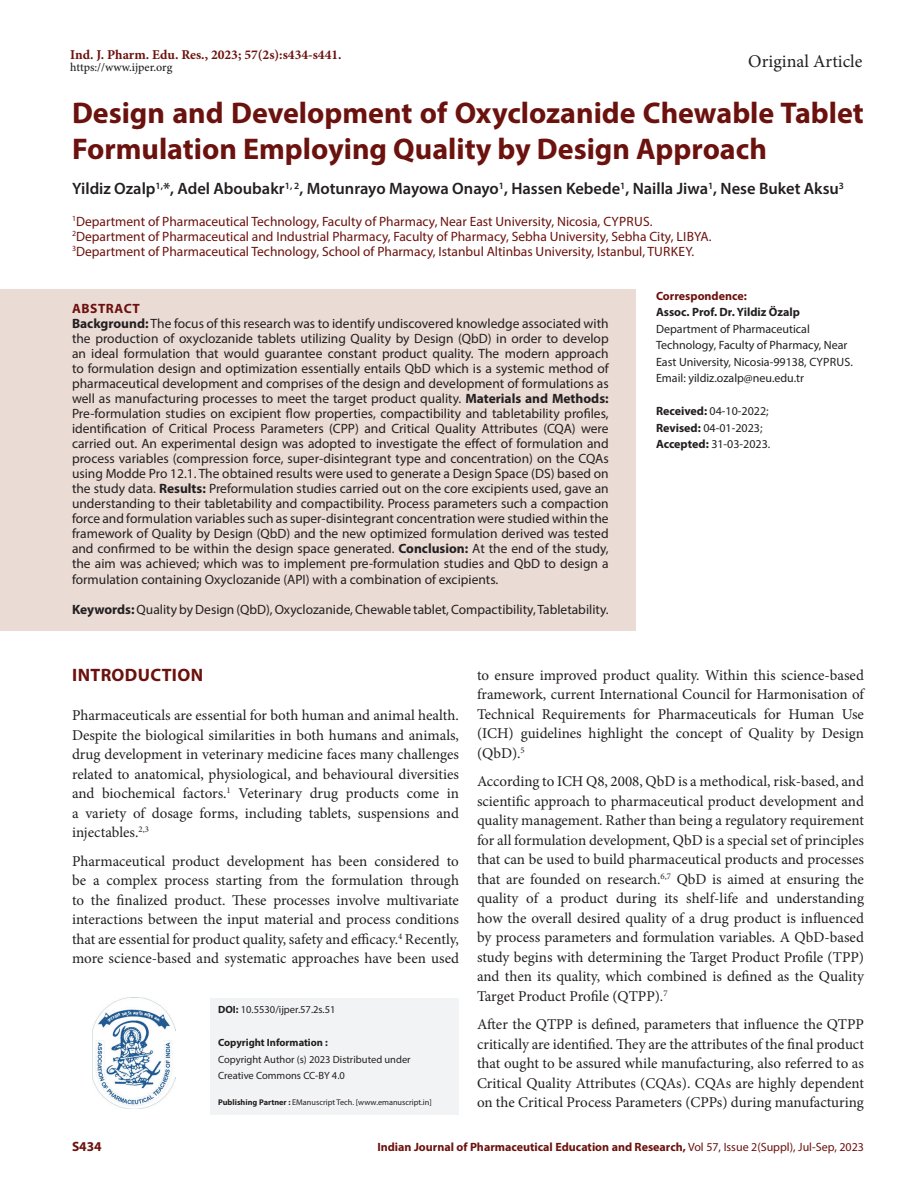
<style>
.page{position:relative;width:918px;height:1188px;background:#fff}
.page>*{position:absolute;margin:0;border:0;box-sizing:border-box;transform-origin:0 0}
.Art_Title{font:700 30px/36px "Myriad Pro";color:#6c120e}
.t1{font:18px "Minion Pro";color:#231f20}
.Heading_1{font:700 18px "Myriad Pro";letter-spacing:.02em;color:#6c120e}
.Author_Names{font:600 16.5px "Myriad Pro";color:#231f20}
.Body_text{font:15px/19.5px "Minion Pro";color:#231f20;text-align:justify}
.Abstract_TXT{font:13.5px/15px "Myriad Pro";color:#231f20;text-align:justify}
.Author_Affiliations{font:13.5px "Myriad Pro";color:#6c120e}
.KY{font:13.5px "Myriad Pro";color:#231f20}
.t2{font:700 13.5px "Minion Pro";color:#6c120e}
.ABS_Heading{font:700 13.5px "Myriad Pro";letter-spacing:.04em;color:#6c120e}
.Correspondence_AU_Af{font:12px/16.5px "Myriad Pro";color:#231f20}
.Correspondence_AU_Af-2{font:700 12px "Myriad Pro";color:#6c120e}
.Journal_Dates{font:12px/16.5px "Myriad Pro";color:#231f20}
.Correspondence_AU_Af-3{font:700 12px "Myriad Pro";color:#231f20}
.t3{font:500 12px "Minion Pro";letter-spacing:-.01em;color:#231f20}
.t4{font:10.5px/16.5px "Myriad Pro";color:#231f20}
.t5{font:700 10.5px "Myriad Pro";color:#231f20}
.t6{font:8.25px "Myriad Pro";color:#231f20}
.s1{font-weight:700}
.s2{font-weight:400}
</style>
<div class="page">
<div style="left:211px;top:998px;width:248px;height:36px;background:#f2f3f4"></div>
<div style="left:211px;top:1031px;width:248px;height:26px;background:#f2f3f4"></div>
<div style="left:211px;top:1048px;width:248px;height:25px;background:#f2f3f4"></div>
<div style="left:211px;top:1064px;width:248px;height:26px;background:#f2f3f4"></div>
<div style="left:211px;top:1084px;width:248px;height:30px;background:#f2f3f4"></div>
<img style="left:92px;top:998px;width:83px;height:110px">
<div style="left:0;top:290px;width:636px;height:40px;background:#eadbd4"></div>
<div style="left:0;top:305px;width:636px;height:295px;background:#eadbd4"></div>
<div style="left:0;top:590px;width:636px;height:40px;background:#eadbd4"></div>
<p class="t2" style="left:70px;top:45px;width:273px">Ind. J. Pharm. Edu. Res., 2023; 57(2s):s434-s441.</p>
<p class="t3" style="left:70px;top:59px;width:104px">https://www.ijper.org</p>
<p class="t1" style="left:748px;top:49px;width:116px">Original Article</p>
<p class="Art_Title" style="left:72px;top:94px;width:793px">Design and Development of Oxyclozanide Chewable Tablet<br>Formulation Employing Quality by Design Approach</p>
<p class="Author_Names" style="left:72px;top:178px;width:774px">Yildiz Ozalp<sup>1,</sup>*, Adel Aboubakr<sup>1,</sup> <sup>2</sup>, Motunrayo Mayowa Onayo<sup>1</sup>, Hassen Kebede<sup>1</sup>, Nailla Jiwa<sup>1</sup>, Nese Buket Aksu<sup>3</sup></p>
<p class="Author_Affiliations" style="left:72px;top:213px;width:582px"><sup>1</sup>Department of Pharmaceutical Technology, Faculty of Pharmacy, Near East University, Nicosia, CYPRUS.</p>
<p class="Author_Affiliations" style="left:72px;top:228px;width:641px"><sup>2</sup>Department of Pharmaceutical and Industrial Pharmacy, Faculty of Pharmacy, Sebha University, Sebha City, LIBYA.</p>
<p class="Author_Affiliations" style="left:72px;top:243px;width:624px"><sup>3</sup>Department of Pharmaceutical Technology, School of Pharmacy, Istanbul Altinbas University, Istanbul, TURKEY.</p>
<p class="ABS_Heading" style="left:72px;top:300px;width:69px">ABSTRACT</p>
<p class="Abstract_TXT" style="left:72px;top:316px;width:538px"><span class="s1">Background:</span> The focus of this research was to identify undiscovered knowledge associated with the production of oxyclozanide tablets utilizing Quality by Design (QbD) in order to develop an ideal formulation that would guarantee constant product quality. The modern approach to formulation design and optimization essentially entails QbD which is a systemic method of pharmaceutical development and comprises of the design and development of formulations as well as manufacturing processes to meet the target product quality. <span class="s1">Materials and Methods:<br></span>Pre-formulation studies on excipient flow properties, compactibility and tabletability profiles, identification of Critical Process Parameters (CPP) and Critical Quality Attributes (CQA) were carried out. An experimental design was adopted to investigate the effect of formulation and process variables (compression force, super-disintegrant type and concentration) on the CQAs using Modde Pro 12.1. The obtained results were used to generate a Design Space (DS) based on the study data. <span class="s1">Results:</span> Preformulation studies carried out on the core excipients used, gave an understanding to their tabletability and compactibility. Process parameters such a compaction force and formulation variables such as super-disintegrant concentration were studied within the framework of Quality by Design (QbD) and the new optimized formulation derived was tested and confirmed to be within the design space generated. <span class="s1">Conclusion:</span> At the end of the study, the aim was achieved; which was to implement pre-formulation studies and QbD to design a formulation containing Oxyclozanide (API) with a combination of excipients.</p>
<p class="KY" style="left:72px;top:601px;width:538px"><span class="s1">Keywords:</span> Quality by Design (QbD), Oxyclozanide, Chewable tablet, Compactibility, Tabletability.</p>
<p class="Correspondence_AU_Af-2" style="left:656px;top:288px;width:92px">Correspondence:</p>
<p class="Correspondence_AU_Af-3" style="left:656px;top:304px;width:145px">Assoc. Prof. Dr. Yildiz Özalp</p>
<p class="Correspondence_AU_Af" style="left:656px;top:320px;width:199px">Department of Pharmaceutical<br>Technology, Faculty of Pharmacy, Near<br>East University, Nicosia-99138, CYPRUS.</p>
<p class="Correspondence_AU_Af" style="left:656px;top:370px;width:150px">Email: yildiz.ozalp@neu.edu.tr</p>
<p class="Journal_Dates" style="left:656px;top:403px;width:116px"><span class="s1">Received:</span> 04-10-2022;<br><span class="s1">Revised:</span> 04-01-2023;<br><span class="s1">Accepted:</span> 31-03-2023.</p>
<p class="Heading_1" style="left:72px;top:663px;width:132px">INTRODUCTION</p>
<p class="Body_text" style="left:72px;top:706px;width:389px">Pharmaceuticals are essential for both human and animal health.<br>Despite the biological similarities in both humans and animals, drug development in veterinary medicine faces many challenges related to anatomical, physiological, and behavioural diversities and biochemical factors.<sup>1</sup> Veterinary drug products come in a variety of dosage forms, including tablets, suspensions and injectables.<sup>2,3</sup></p>
<p class="Body_text" style="left:72px;top:851px;width:389px">Pharmaceutical product development has been considered to be a complex process starting from the formulation through to the finalized product. These processes involve multivariate interactions between the input material and process conditions that are essential for product quality, safety and efficacy.<sup>4</sup> Recently, more science-based and systematic approaches have been used</p>
<p class="t4" style="left:218px;top:1001px;width:119px"><span class="s1">DOI:</span> 10.5530/ijper.57.2s.51</p>
<p class="t5" style="left:218px;top:1036px;width:111px">Copyright Information :</p>
<p class="t4" style="left:218px;top:1051px;width:194px">Copyright Author (s) 2023 Distributed under<br>Creative Commons CC-BY 4.0</p>
<p class="t6" style="left:218px;top:1097px;width:215px"><span class="s1">Publishing Partner :</span> EManuscript Tech. [www.emanuscript.in]</p>
<p class="Body_text" style="left:477px;top:665px;width:389px">to ensure improved product quality. Within this science-based framework, current International Council for Harmonisation of Technical Requirements for Pharmaceuticals for Human Use (ICH) guidelines highlight the concept of Quality by Design (QbD).<sup>5</sup></p>
<p class="Body_text" style="left:477px;top:772px;width:389px">According to ICH Q8, 2008, QbD is a methodical, risk-based, and scientific approach to pharmaceutical product development and quality management. Rather than being a regulatory requirement for all formulation development, QbD is a special set of principles that can be used to build pharmaceutical products and processes that are founded on research.<sup>6,7</sup> QbD is aimed at ensuring the quality of a product during its shelf-life and understanding how the overall desired quality of a drug product is influenced by process parameters and formulation variables. A QbD-based study begins with determining the Target Product Profile (TPP) and then its quality, which combined is defined as the Quality Target Product Profile (QTPP).<sup>7</sup></p>
<p class="Body_text" style="left:477px;top:1015px;width:389px">After the QTPP is defined, parameters that influence the QTPP critically are identified. They are the attributes of the final product that ought to be assured while manufacturing, also referred to as Critical Quality Attributes (CQAs). CQAs are highly dependent on the Critical Process Parameters (CPPs) during manufacturing</p>
<p class="ABS_Heading" style="left:72px;top:1137px;width:31px">S434</p>
<p class="Correspondence_AU_Af-2" style="left:377px;top:1139px;width:488px">Indian Journal of Pharmaceutical Education and Research, <span class="s2">Vol 57, Issue 2(Suppl), Jul-Sep, 2023</span></p>
</div>
